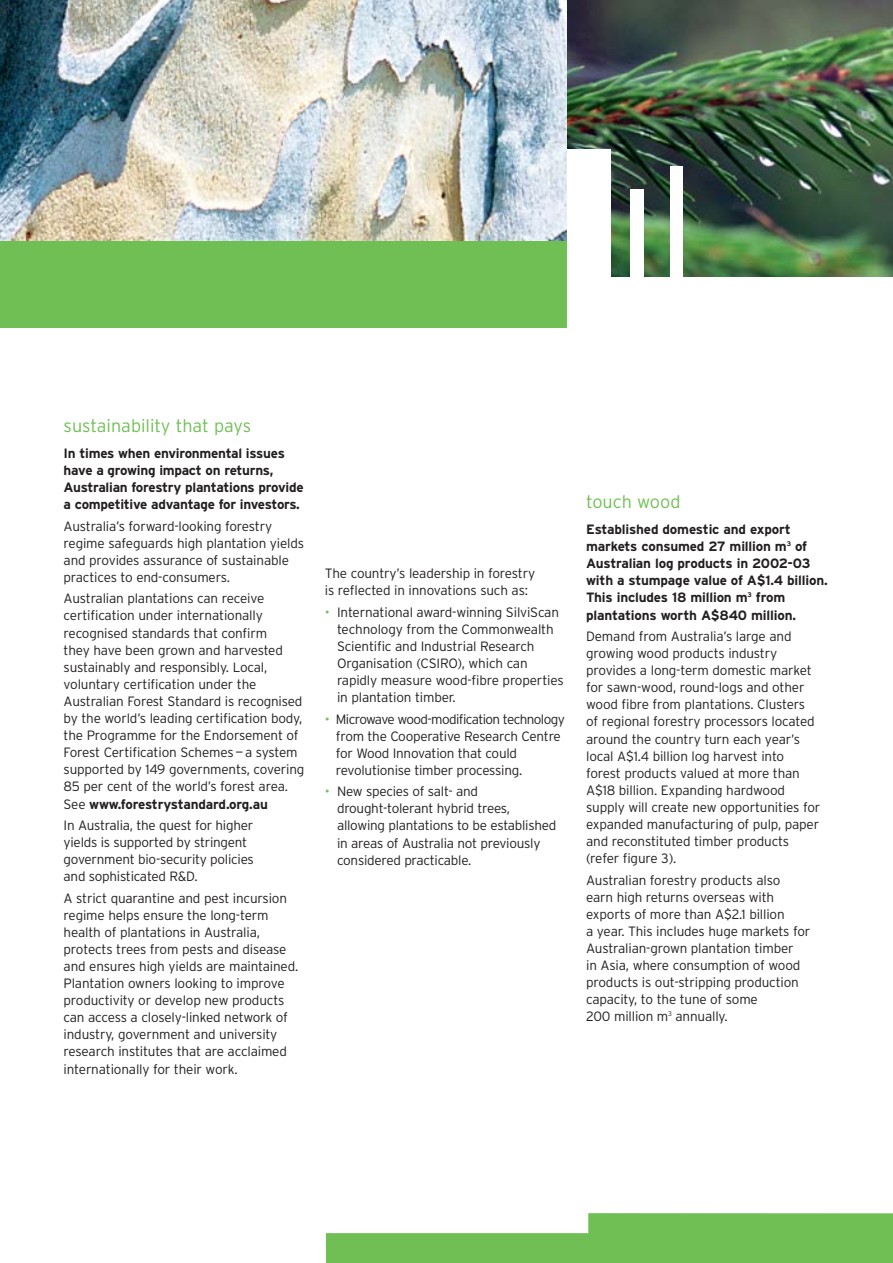
<style>
.page{position:relative;width:893px;height:1263px;background:#fff}
.page>*{position:absolute;margin:0;border:0;box-sizing:border-box;transform-origin:0 0}
.t1{font:300 18px "Interstate";color:#70bf54}
.t2{font:300 13.5px/17.1px "Interstate";letter-spacing:-.015em;color:#231f20}
.t3{font:700 13.5px/17.1px "Interstate";letter-spacing:-.02em;color:#231f20}
.s1{font-weight:700}
.s2{color:#70bf54}
</style>
<div class="page">
<div style="left:0;top:0;width:567px;height:327px;background:#70bf54"></div>
<svg style="left:326px;top:1213px;width:566px;height:50px"></svg>
<img style="left:0;top:0;width:567px;height:241px">
<img style="left:567px;top:0;width:325px;height:276px">
<div style="left:567px;top:149px;width:44px;height:232px;background:#fff"></div>
<div style="left:630px;top:190px;width:14px;height:137px;background:#fff"></div>
<div style="left:670px;top:166px;width:13px;height:119px;background:#fff"></div>
<h1 class="t1" style="left:64px;top:419px;width:189px">sustainability that pays</h1>
<p class="t3" style="left:64px;top:446px;width:241px">In times when environmental issues have a growing impact on returns, Australian forestry plantations provide a competitive advantage for investors.</p>
<p class="t2" style="left:64px;top:519px;width:242px">Australia’s forward-looking forestry regime safeguards high plantation yields and provides assurance of sustainable practices to end-consumers.</p>
<p class="t2" style="left:64px;top:591px;width:242px">Australian plantations can receive certification under internationally recognised standards that confirm<br>they have been grown and harvested sustainably and responsibly. Local, voluntary certification under the Australian Forest Standard is recognised by the world’s leading certification body, the Programme for the Endorsement of Forest Certification Schemes — a system supported by 149 governments, covering 85 per cent of the world’s forest area.<br>See <span class="s1">www.forestrystandard.org.au</span></p>
<p class="t2" style="left:64px;top:818px;width:192px">In Australia, the quest for higher yields is supported by stringent government bio-security policies and sophisticated R&amp;D.</p>
<p class="t2" style="left:64px;top:890px;width:236px">A strict quarantine and pest incursion regime helps ensure the long-term health of plantations in Australia, protects trees from pests and disease and ensures high yields are maintained.<br>Plantation owners looking to improve productivity or develop new products can access a closely-linked network of industry, government and university research institutes that are acclaimed internationally for their work.</p>
<p class="t2" style="left:325px;top:566px;width:212px">The country’s leadership in forestry is reflected in innovations such as:</p>
<p class="t2" style="left:337px;top:605px;width:228px;text-indent:-12px"><span class="s2">•</span> International award-winning SilviScan technology from the Commonwealth Scientific and Industrial Research Organisation (CSIRO), which can rapidly measure wood-fibre properties in plantation timber.</p>
<p class="t2" style="left:336px;top:711px;width:230px;text-indent:-11px"><span class="s2">•</span> Microwave wood-modification technology from the Cooperative Research Centre for Wood Innovation that could revolutionise timber processing.</p>
<p class="t2" style="left:337px;top:784px;width:221px;text-indent:-12px"><span class="s2">•</span> New species of salt- and drought-tolerant hybrid trees, allowing plantations to be established in areas of Australia not previously considered practicable.</p>
<h1 class="t1" style="left:586px;top:495px;width:96px">touch wood</h1>
<p class="t3" style="left:586px;top:522px;width:243px">Established domestic and export markets consumed 27 million m<sup>3</sup> of Australian log products in 2002-03 with a stumpage value of A$1.4 billion.<br>This includes 18 million m<sup>3</sup> from plantations worth A$840 million.</p>
<p class="t2" style="left:586px;top:629px;width:236px">Demand from Australia’s large and growing wood products industry provides a long-term domestic market for sawn-wood, round-logs and other wood fibre from plantations. Clusters of regional forestry processors located around the country turn each year’s local A$1.4 billion log harvest into forest products valued at more than A$18 billion. Expanding hardwood supply will create new opportunities for expanded manufacturing of pulp, paper and reconstituted timber products (refer figure 3).</p>
<p class="t2" style="left:586px;top:872px;width:226px">Australian forestry products also earn high returns overseas with exports of more than A$2.1 billion<br>a year. This includes huge markets for Australian-grown plantation timber<br>in Asia, where consumption of wood products is out-stripping production capacity, to the tune of some<br>200 million m<sup>3</sup> annually.</p>
</div>
